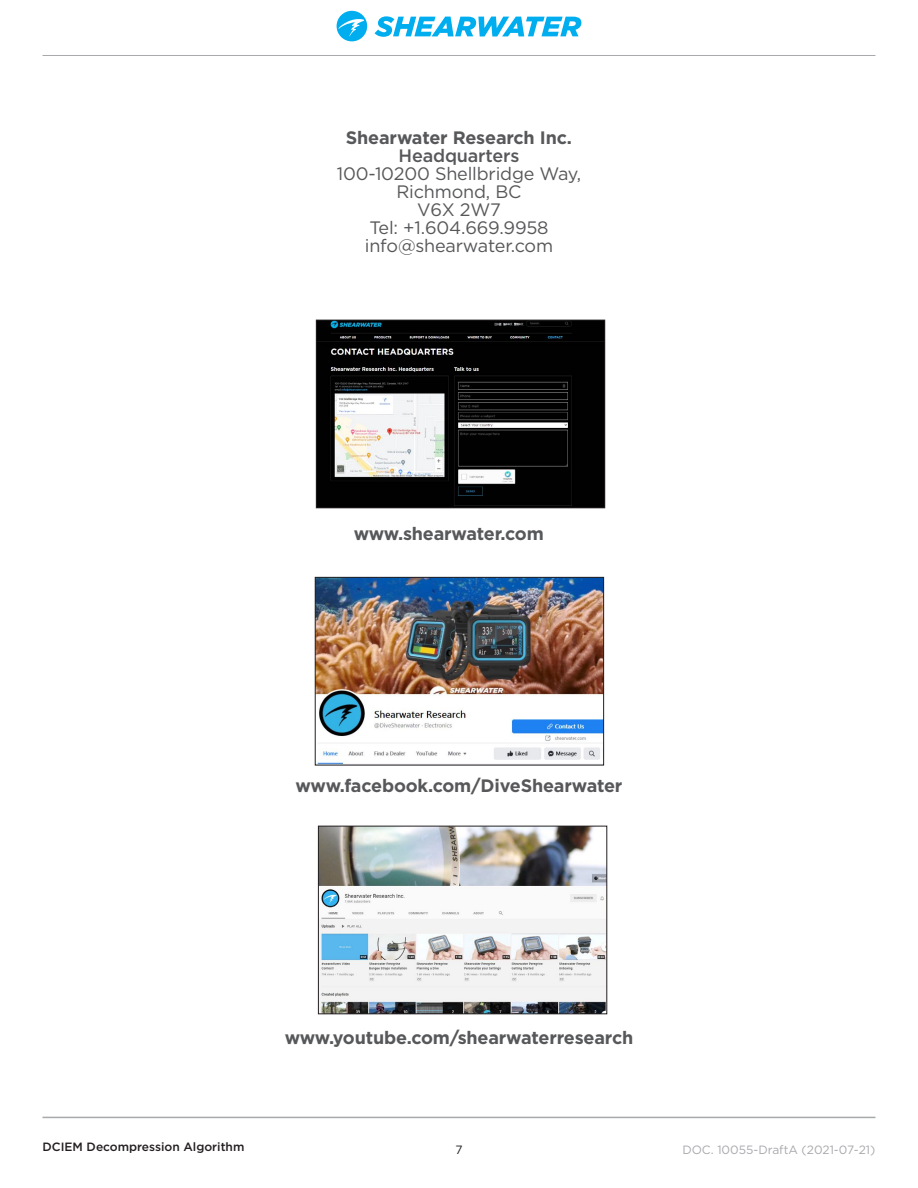
<style>
.page{position:relative;width:918px;height:1188px;background:#fff}
.page>*{position:absolute;margin:0;border:0;box-sizing:border-box;transform-origin:0 0}
.t1{font:700 18px "Gotham HTF";letter-spacing:-.01em;color:#57585a}
.t2{font:18px/18px "Gotham HTF";letter-spacing:-.01em;color:#57585a;text-align:center}
.t3{font:500 18px "Gotham HTF";letter-spacing:-.01em;color:#57585a}
.t4{font:12px "Gotham HTF";color:#a8a9ad}
.t5{font:500 12px "Gotham HTF";color:#231f20}
.t6{font:12px "Gotham HTF";color:#231f20}
</style>
<div class="page">
<hr style="left:43px;top:55px;width:832px;height:1px;background:#a8a9ad">
<hr style="left:43px;top:1117px;width:832px;height:1px;background:#a8a9ad">
<svg style="left:375px;top:16px;width:206px;height:21px"></svg>
<svg style="left:337px;top:11px;width:30px;height:30px"></svg>
<img style="left:318px;top:322px;width:285px;height:184px">
<div style="left:316px;top:320px;width:289px;height:188px;border:1px solid #231f20"></div>
<img style="left:317px;top:579px;width:285px;height:184px">
<div style="left:315px;top:577px;width:289px;height:188px;border:1px solid #231f20"></div>
<img style="left:320px;top:828px;width:285px;height:184px">
<div style="left:318px;top:826px;width:289px;height:188px;border:1px solid #231f20"></div>
<p class="t1" style="left:346px;top:127px;width:228px">Shearwater Research Inc.</p>
<p class="t3" style="left:399px;top:145px;width:122px">Headquarters</p>
<p class="t2" style="left:337px;top:164px;width:246px">100-10200 Shellbridge Way,<br>Richmond, BC<br>V6X 2W7<br>Tel: +1.604.669.9958 info@shearwater.com</p>
<p class="t1" style="left:354px;top:523px;width:192px">www.shearwater.com</p>
<p class="t1" style="left:296px;top:775px;width:328px">www.facebook.com/DiveShearwater</p>
<p class="t1" style="left:285px;top:1027px;width:350px">www.youtube.com/shearwaterresearch</p>
<p class="t5" style="left:43px;top:1140px;width:203px">DCIEM Decompression Algorithm</p>
<p class="t6" style="left:455px;top:1143px;width:9px">7</p>
<p class="t4" style="left:682px;top:1143px;width:195px">DOC. 10055-DraftA (2021-07-21)</p>
</div>
